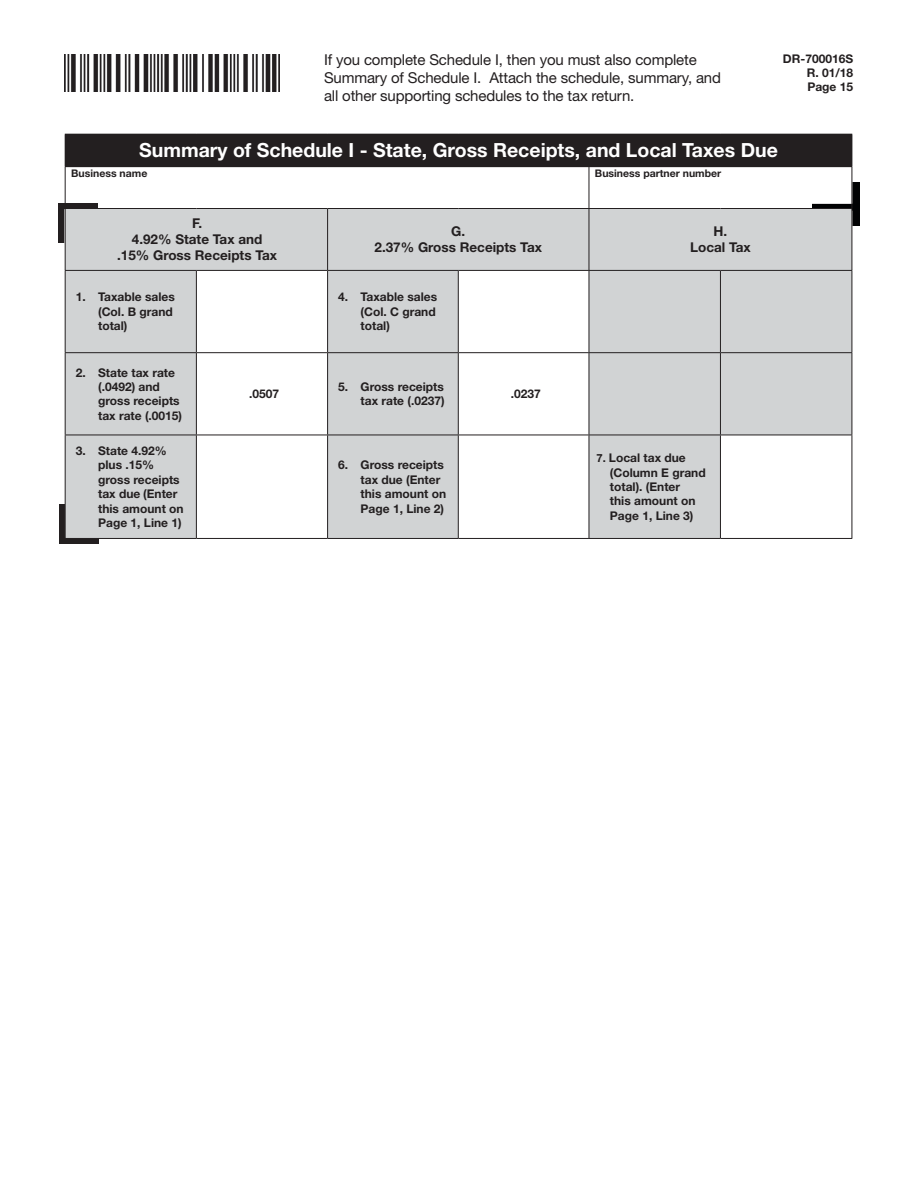
<style>
.page{position:relative;width:918px;height:1188px;background:#fff}
.page>*{position:absolute;margin:0;border:0;box-sizing:border-box;transform-origin:0 0}
.t1{font:700 19.5px "Helvetica Neue LT Std";color:#fff}
.t2{font:15px/18px "Helvetica Neue LT Std";letter-spacing:-.01em;color:#231f20}
.t3{font:700 13.5px "Helvetica Neue LT Std";color:#231f20}
.t4{font:700 12px/14.4px "Helvetica Neue LT Std";color:#231f20}
.t5{font:700 10.5px "Helvetica Neue LT Std";color:#231f20}
.s1{font-size:11.25px}
</style>
<div class="page">
<img style="left:60px;top:505px;width:39px;height:38px">
<img style="left:812px;top:182px;width:48px;height:44px">
<img style="left:59px;top:203px;width:39px;height:39px">
<img style="left:65px;top:54px;width:214px;height:38px">
<div style="left:65px;top:134px;width:787px;height:33px;background:#231f20"></div>
<svg style="left:66px;top:209px;width:786px;height:329px;fill:#d1d3d4"></svg>
<hr style="left:852px;top:135px;width:1px;height:31px;background:#231f20">
<hr style="left:65px;top:167px;width:1px;height:41px;background:#231f20">
<hr style="left:589px;top:167px;width:1px;height:41px;background:#231f20">
<hr style="left:852px;top:167px;width:1px;height:41px;background:#231f20">
<hr style="left:65px;top:208px;width:131px;height:1px;background:#231f20">
<hr style="left:65px;top:209px;width:1px;height:61px;background:#231f20">
<hr style="left:196px;top:208px;width:132px;height:1px;background:#231f20">
<hr style="left:328px;top:208px;width:130px;height:1px;background:#231f20">
<hr style="left:458px;top:208px;width:131px;height:1px;background:#231f20">
<hr style="left:589px;top:208px;width:131px;height:1px;background:#231f20">
<hr style="left:589px;top:209px;width:1px;height:61px;background:#231f20">
<hr style="left:720px;top:208px;width:132px;height:1px;background:#231f20">
<hr style="left:852px;top:209px;width:1px;height:61px;background:#231f20">
<hr style="left:65px;top:270px;width:131px;height:1px;background:#231f20">
<hr style="left:65px;top:271px;width:1px;height:81px;background:#231f20">
<hr style="left:196px;top:270px;width:132px;height:1px;background:#231f20">
<hr style="left:458px;top:271px;width:1px;height:81px;background:#231f20">
<hr style="left:589px;top:271px;width:1px;height:81px;background:#231f20">
<hr style="left:720px;top:271px;width:1px;height:81px;background:#231f20">
<hr style="left:852px;top:271px;width:1px;height:81px;background:#231f20">
<hr style="left:65px;top:352px;width:131px;height:1px;background:#231f20">
<hr style="left:65px;top:353px;width:1px;height:82px;background:#231f20">
<hr style="left:196px;top:352px;width:132px;height:1px;background:#231f20">
<hr style="left:458px;top:353px;width:1px;height:82px;background:#231f20">
<hr style="left:589px;top:353px;width:1px;height:82px;background:#231f20">
<hr style="left:720px;top:353px;width:1px;height:82px;background:#231f20">
<hr style="left:852px;top:353px;width:1px;height:82px;background:#231f20">
<hr style="left:65px;top:435px;width:131px;height:1px;background:#231f20">
<hr style="left:65px;top:435px;width:1px;height:103px;background:#231f20">
<hr style="left:196px;top:435px;width:132px;height:1px;background:#231f20">
<hr style="left:458px;top:435px;width:1px;height:103px;background:#231f20">
<hr style="left:589px;top:435px;width:1px;height:103px;background:#231f20">
<hr style="left:720px;top:435px;width:1px;height:103px;background:#231f20">
<hr style="left:852px;top:435px;width:1px;height:103px;background:#231f20">
<hr style="left:65px;top:538px;width:131px;height:1px;background:#231f20">
<hr style="left:196px;top:538px;width:132px;height:1px;background:#231f20">
<hr style="left:327px;top:209px;width:1px;height:61px;background:#231f20">
<hr style="left:196px;top:271px;width:1px;height:81px;background:#231f20">
<hr style="left:327px;top:271px;width:1px;height:81px;background:#231f20">
<hr style="left:196px;top:353px;width:1px;height:82px;background:#231f20">
<hr style="left:327px;top:353px;width:1px;height:82px;background:#231f20">
<hr style="left:196px;top:435px;width:1px;height:103px;background:#231f20">
<hr style="left:327px;top:435px;width:1px;height:103px;background:#231f20">
<hr style="left:328px;top:270px;width:130px;height:1px;background:#231f20">
<hr style="left:458px;top:270px;width:131px;height:1px;background:#231f20">
<hr style="left:589px;top:270px;width:131px;height:1px;background:#231f20">
<hr style="left:720px;top:270px;width:132px;height:1px;background:#231f20">
<hr style="left:328px;top:352px;width:130px;height:1px;background:#231f20">
<hr style="left:458px;top:352px;width:131px;height:1px;background:#231f20">
<hr style="left:589px;top:352px;width:131px;height:1px;background:#231f20">
<hr style="left:720px;top:352px;width:132px;height:1px;background:#231f20">
<hr style="left:328px;top:435px;width:130px;height:1px;background:#231f20">
<hr style="left:458px;top:435px;width:131px;height:1px;background:#231f20">
<hr style="left:589px;top:435px;width:131px;height:1px;background:#231f20">
<hr style="left:720px;top:435px;width:132px;height:1px;background:#231f20">
<hr style="left:328px;top:538px;width:130px;height:1px;background:#231f20">
<hr style="left:458px;top:538px;width:131px;height:1px;background:#231f20">
<hr style="left:589px;top:538px;width:131px;height:1px;background:#231f20">
<hr style="left:720px;top:538px;width:132px;height:1px;background:#231f20">
<p class="t2" style="left:324px;top:50px;width:399px">If you complete Schedule I, then you must also complete<br>Summary of Schedule I. Attach the schedule, summary, and all other supporting schedules to the tax return.</p>
<p class="t1" style="left:139px;top:138px;width:640px">Summary of Schedule I - State, Gross Receipts, and Local Taxes Due</p>
<p class="t5" style="left:71px;top:167px;width:78px">Business name</p>
<p class="t5" style="left:595px;top:167px;width:128px">Business partner number</p>
<p class="t3" style="left:192px;top:215px;width:12px">F.</p>
<p class="t3" style="left:132px;top:231px;width:132px">4.92% State Tax and</p>
<p class="t3" style="left:117px;top:247px;width:162px">.15% Gross Receipts Tax</p>
<p class="t4" style="left:807px;top:51px;width:48px;text-align:justify;text-indent:-24px">DR-700016S R. 01/18<br>Page 15</p>
<p class="t3" style="left:451px;top:223px;width:15px">G.</p>
<p class="t3" style="left:375px;top:239px;width:169px">2.37% Gross Receipts Tax</p>
<p class="t3" style="left:714px;top:223px;width:15px">H.</p>
<p class="t3" style="left:690px;top:239px;width:62px">Local Tax</p>
<p class="t4" style="left:76px;top:290px;width:101px">1. Taxable sales</p>
<p class="t4" style="left:98px;top:304px;width:76px">(Col. B grand total)</p>
<p class="t4" style="left:98px;top:365px;width:86px;text-indent:-22px">2. State tax rate (.0492) and gross receipts tax rate (.0015)</p>
<p class="t4" style="left:98px;top:443px;width:87px;text-indent:-22px">3. State 4.92% plus .15% gross receipts tax due (Enter this amount on<br>Page 1, Line 1)</p>
<p class="t4" style="left:249px;top:386px;width:32px">.0507</p>
<p class="t4" style="left:338px;top:290px;width:101px">4. Taxable sales</p>
<p class="t4" style="left:361px;top:304px;width:77px">(Col. C grand total)</p>
<p class="t4" style="left:338px;top:379px;width:107px">5. Gross receipts</p>
<p class="t4" style="left:361px;top:394px;width:86px">tax rate (.0237)</p>
<p class="t4" style="left:511px;top:386px;width:32px">.0237</p>
<p class="t4" style="left:361px;top:458px;width:87px;text-indent:-22px">6. Gross receipts tax due (Enter this amount on<br>Page 1, Line 2)</p>
<p class="t4" style="left:610px;top:450px;width:97px;text-indent:-14px"><span class="s1">7.</span> Local tax due (Column E grand total). (Enter<br>this amount on<br>Page 1, Line 3)</p>
</div>
